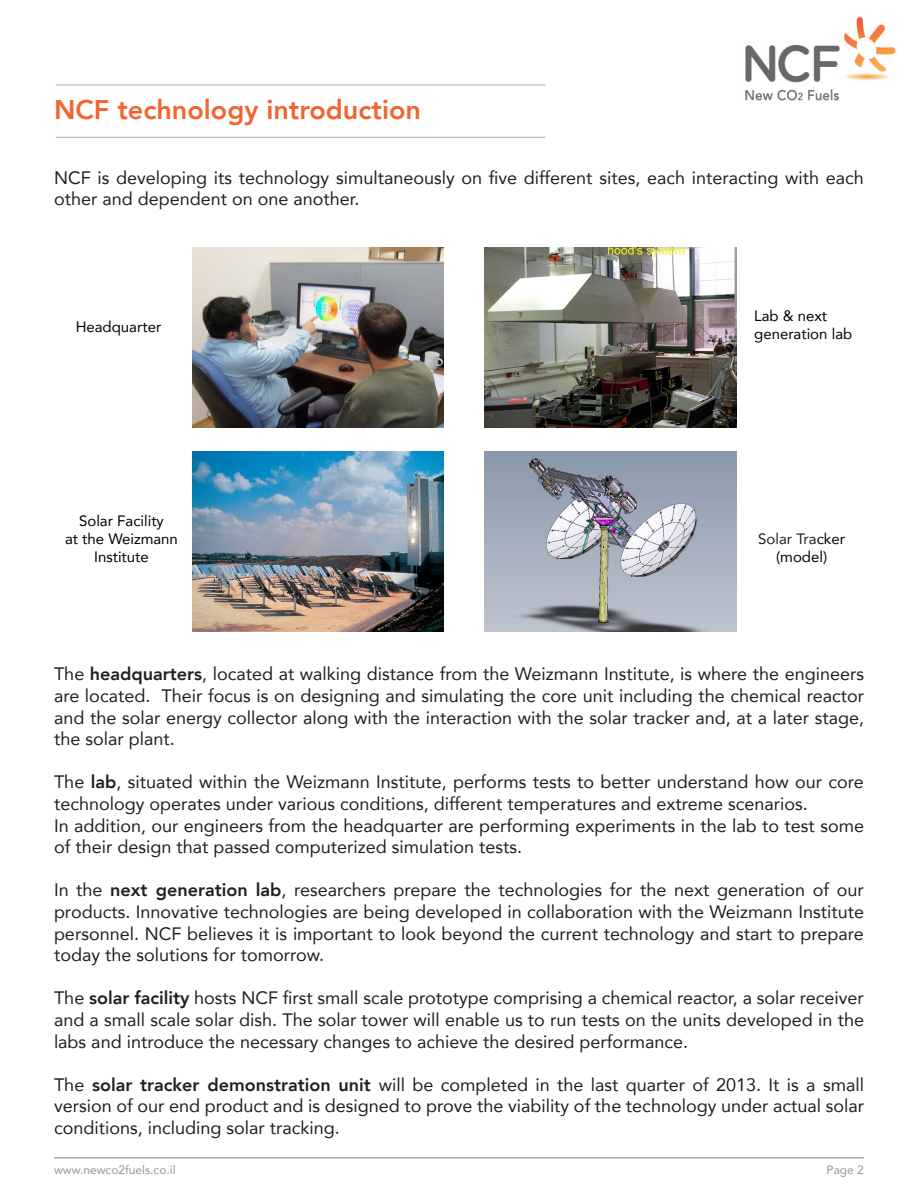
<style>
.page{position:relative;width:918px;height:1188px;background:#fff}
.page>*{position:absolute;margin:0;border:0;box-sizing:border-box;transform-origin:0 0}
.t1{font:800 27px "Avenir LT Com";color:#f26430}
.t2{font:18px/21.6px "Avenir LT Com";color:#231f20;text-align:justify}
.t3{font:15px/18px "Avenir LT Com";color:#000}
.t4{font:15px "Avenir LT Com";color:#231f20}
.t5{font:12px "Avenir LT Com";color:#939598}
.s1{color:#000}
.s2{font-weight:800}
</style>
<div class="page">
<hr style="left:54px;top:1158px;width:810px;height:1px;background:#231f20">
<img style="left:745px;top:16px;width:151px;height:85px">
<hr style="left:56px;top:85px;width:489px;height:1px;background:#a8a9ad">
<hr style="left:56px;top:137px;width:489px;height:1px;background:#a8a9ad">
<img style="left:484px;top:248px;width:252px;height:180px">
<img style="left:192px;top:452px;width:252px;height:180px">
<img style="left:192px;top:248px;width:252px;height:180px">
<img style="left:484px;top:452px;width:252px;height:180px">
<p class="t1" style="left:54px;top:94px;width:369px">NCF technology introduction</p>
<p class="t2" style="left:54px;top:166px;width:811px">NCF is developing its technology simultaneously on five different sites, each interacting with each other and dependent on one another.</p>
<p class="t3" style="left:76px;top:318px;width:87px">Headquarter</p>
<p class="t3" style="left:754px;top:306px;width:100px">Lab &amp; next generation lab</p>
<p class="t3" style="left:79px;top:512px;width:86px">Solar Facility</p>
<p class="t3" style="left:65px;top:530px;width:114px">at the Weizmann</p>
<p class="t3" style="left:94px;top:548px;width:56px">Institute</p>
<p class="t4" style="left:758px;top:529px;width:88px">Solar Tra<span class="s1">cker</span></p>
<p class="t3" style="left:776px;top:547px;width:53px">(model)</p>
<p class="t2" style="left:54px;top:663px;width:812px">The <span class="s2">headquarters</span>, located at walking distance from the Weizmann Institute, is where the engineers are located. Their focus is on designing and simulating the core unit including the chemical reactor and the solar energy collector along with the interaction with the solar tracker and, at a later stage, the solar plant.</p>
<p class="t2" style="left:54px;top:771px;width:811px">The <span class="s2">lab</span>, situated within the Weizmann Institute, performs tests to better understand how our core technology operates under various conditions, different temperatures and extreme scenarios.</p>
<p class="t2" style="left:54px;top:814px;width:812px">In addition, our engineers from the headquarter are performing experiments in the lab to test some of their design that passed computerized simulation tests.</p>
<p class="t2" style="left:54px;top:879px;width:812px">In the <span class="s2">next generation lab</span>, researchers prepare the technologies for the next generation of our products. Innovative technologies are being developed in collaboration with the Weizmann Institute personnel. NCF believes it is important to look beyond the current technology and start to prepare today the solutions for tomorrow.</p>
<p class="t2" style="left:54px;top:987px;width:812px">The <span class="s2">solar facility</span> hosts NCF first small scale prototype comprising a chemical reactor, a solar receiver and a small scale solar dish. The solar tower will enable us to run tests on the units developed in the labs and introduce the necessary changes to achieve the desired performance.</p>
<p class="t2" style="left:54px;top:1074px;width:812px">The <span class="s2">solar tracker demonstration unit</span> will be completed in the last quarter of 2013. It is a small version of our end product and is designed to prove the viability of the technology under actual solar conditions, including solar tracking.</p>
<p class="t5" style="left:54px;top:1162px;width:123px">www.newco2fuels.co.il</p>
<p class="t5" style="left:827px;top:1162px;width:39px">Page 2</p>
</div>
